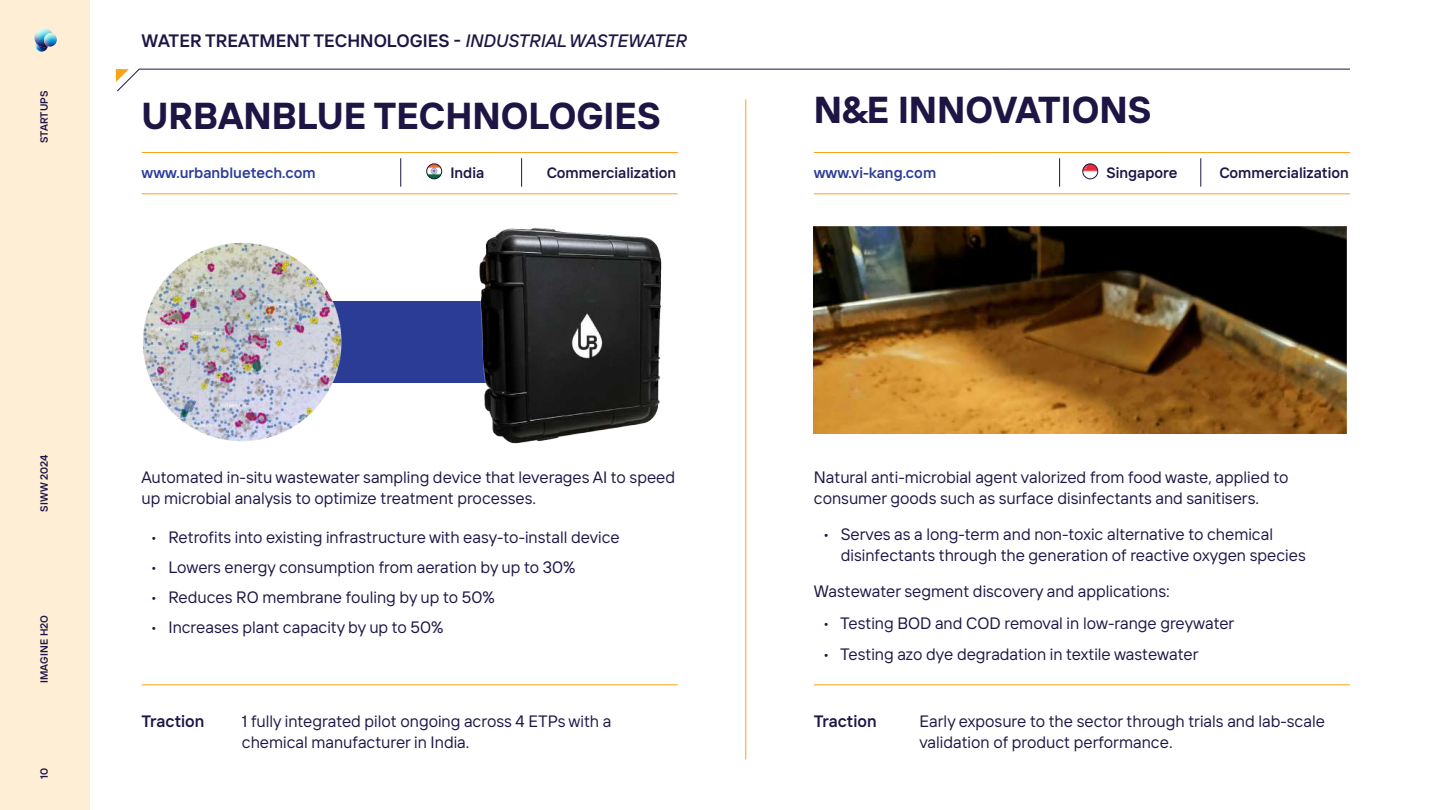
<style>
.page{position:relative;width:1440px;height:810px;background:#fff}
.page>*{position:absolute;margin:0;border:0;box-sizing:border-box;transform-origin:0 0}
.t1{font:700 37.5px "TT Interfaces";color:#1e1545}
.t2{font:600 18px "TT Interfaces";color:#1e1545}
.t3{font:16.5px/21px "TT Interfaces";color:#1e1545}
.t4{font:600 16.5px "TT Interfaces";color:#1e1545}
.t5{font:600 15px "TT Interfaces";color:#1e1545}
.t6{font:600 15px "TT Interfaces";color:#2b3c97}
.t7{font:600 10.5px "TT Interfaces";letter-spacing:.01em;color:#1e1545}
.s1{font-weight:500;font-style:italic}
</style>
<div class="page">
<div style="left:268px;top:301px;width:274px;height:82px;background:#2b3c97"></div>
<hr style="left:814px;top:193px;width:536px;height:1px;background:#faa31a">
<hr style="left:814px;top:152px;width:536px;height:1px;background:#faa31a">
<svg style="left:1200px;top:158px;width:1px;height:29px"></svg>
<svg style="left:1059px;top:158px;width:1px;height:29px"></svg>
<div style="left:0;top:0;width:90px;height:810px;background:#feeed6"></div>
<svg style="left:34px;top:28px;width:23px;height:24px"></svg>
<hr style="left:142px;top:684px;width:536px;height:1px;background:#faa31a">
<hr style="left:142px;top:193px;width:536px;height:1px;background:#faa31a">
<hr style="left:142px;top:152px;width:536px;height:1px;background:#faa31a">
<svg style="left:521px;top:158px;width:1px;height:29px"></svg>
<svg style="left:400px;top:158px;width:1px;height:29px"></svg>
<hr style="left:745px;top:99px;width:1px;height:660px;background:#faa31a">
<hr style="left:814px;top:684px;width:536px;height:1px;background:#faa31a">
<svg style="left:116px;top:68px;width:1234px;height:24px"></svg>
<img style="left:427px;top:164px;width:15px;height:15px;border-radius:7px">
<div style="left:426px;top:163px;width:16px;height:16px;border:1px solid #1e1545;border-radius:50%"></div>
<img style="left:1083px;top:164px;width:15px;height:15px;border-radius:7px">
<div style="left:1082px;top:163px;width:16px;height:16px;border:1px solid #1e1545;border-radius:50%"></div>
<img style="left:143px;top:242px;width:199px;height:199px">
<img style="left:479px;top:211px;width:267px;height:247px">
<img style="left:814px;top:226px;width:532px;height:207px">
<p class="t7" style="left:37px;top:143px;width:54px;rotate:-90deg">STARTUPS</p>
<p class="t2" style="left:142px;top:29px;width:546px">WATER TREATMENT TECHNOLOGIES - <span class="s1">INDUSTRIAL WASTEWATER</span></p>
<h1 class="t1" style="left:142px;top:91px;width:520px">URBANBLUE TECHNOLOGIES</h1>
<p class="t6" style="left:142px;top:163px;width:176px">www.urbanbluetech.com</p>
<p class="t5" style="left:450px;top:163px;width:35px">India</p>
<p class="t5" style="left:547px;top:163px;width:131px">Commercialization</p>
<p class="t7" style="left:37px;top:512px;width:58px;rotate:-90deg">SIWW 2024</p>
<p class="t7" style="left:37px;top:683px;width:70px;rotate:-90deg">IMAGINE H2O</p>
<p class="t7" style="left:37px;top:779px;width:13px;rotate:-90deg">10</p>
<p class="t3" style="left:142px;top:467px;width:535px">Automated in-situ wastewater sampling device that leverages AI to speed up microbial analysis to optimize treatment processes.</p>
<p class="t3" style="left:151px;top:527px;width:471px">• Retrofits into existing infrastructure with easy-to-install device</p>
<p class="t3" style="left:151px;top:557px;width:426px">• Lowers energy consumption from aeration by up to 30%</p>
<p class="t3" style="left:151px;top:587px;width:346px">• Reduces RO membrane fouling by up to 50%</p>
<p class="t3" style="left:151px;top:617px;width:294px">• Increases plant capacity by up to 50%</p>
<p class="t4" style="left:142px;top:710px;width:64px">Traction</p>
<p class="t3" style="left:242px;top:710px;width:371px">1 fully integrated pilot ongoing across 4 ETPs with a chemical manufacturer in India.</p>
<h1 class="t1" style="left:814px;top:85px;width:339px">N&amp;E INNOVATIONS</h1>
<p class="t6" style="left:814px;top:163px;width:124px">www.vi-kang.com</p>
<p class="t5" style="left:1107px;top:163px;width:72px">Singapore</p>
<p class="t5" style="left:1219px;top:163px;width:131px">Commercialization</p>
<p class="t3" style="left:814px;top:467px;width:476px">Natural anti-microbial agent valorized from food waste, applied to consumer goods such as surface disinfectants and sanitisers.</p>
<p class="t3" style="left:841px;top:524px;width:466px;text-indent:-18px">• Serves as a long-term and non-toxic alternative to chemical disinfectants through the generation of reactive oxygen species</p>
<p class="t3" style="left:814px;top:581px;width:357px">Wastewater segment discovery and applications:</p>
<p class="t3" style="left:823px;top:612px;width:413px">• Testing BOD and COD removal in low-range greywater</p>
<p class="t3" style="left:823px;top:644px;width:377px">• Testing azo dye degradation in textile wastewater</p>
<p class="t4" style="left:814px;top:710px;width:64px">Traction</p>
<p class="t3" style="left:919px;top:710px;width:407px">Early exposure to the sector through trials and lab-scale validation of product performance.</p>
</div>
